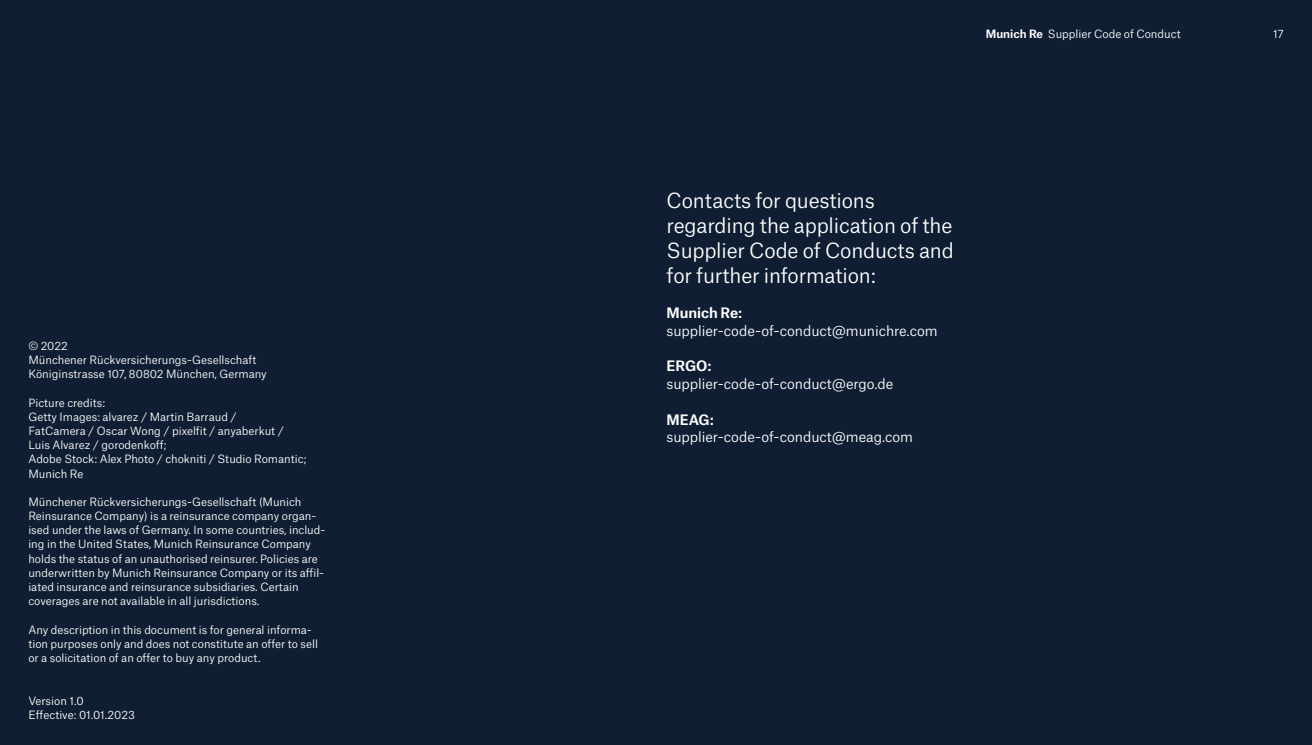
<style>
.page{position:relative;width:1312px;height:745px;background:#fff}
.page>*{position:absolute;margin:0;border:0;box-sizing:border-box;transform-origin:0 0}
.t1{font:20px/24.8px "Munich Re Neue";letter-spacing:-.01em;color:#fff}
.t2{font:13.75px "Munich Re Neue";letter-spacing:-.005em;color:#fff}
.t3{font:700 13.75px "Munich Re Neue";letter-spacing:-.005em;color:#fff}
.t4{font:11px/14.1px "Munich Re Neue";color:#fff}
.s1{font-weight:700}
</style>
<div class="page">
<div style="left:0;top:0;width:1311px;height:744px;background:#0f1e32"></div>
<p class="t4" style="left:28px;top:337px;width:240px">© 2022<br>Münchener Rückversicherungs-Gesellschaft<br>Königinstrasse 107, 80802 München, Germany</p>
<p class="t4" style="left:28px;top:394px;width:280px">Picture credits:<br>Getty Images: alvarez / Martin Barraud /<br>FatCamera / Oscar Wong / pixelfit / anyaberkut /<br>Luis Alvarez / gorodenkoff;<br>Adobe Stock: Alex Photo / chokniti / Studio Romantic;<br>Munich Re</p>
<p class="t4" style="left:28px;top:493px;width:298px">Münchener Rückversicherungs-Gesellschaft (Munich Reinsurance Company) is a reinsurance company organ&shy;ised under the laws of Germany. In some countries, includ&shy;ing in the United States, Munich Reinsurance Company holds the status of an unauthorised reinsurer. Policies are underwritten by Munich Reinsurance Company or its affil&shy;iated insurance and reinsurance subsidiaries. Certain coverages are not available in all jurisdictions.</p>
<p class="t4" style="left:28px;top:621px;width:291px">Any description in this document is for general informa&shy;tion purposes only and does not constitute an offer to sell or a solicitation of an offer to buy any product.</p>
<p class="t4" style="left:28px;top:691px;width:108px">Version 1.0<br>Effective: 01.01.2023</p>
<p class="t4" style="left:985px;top:25px;width:196px"><span class="s1">Munich Re</span> Supplier Code of Conduct</p>
<p class="t4" style="left:1272px;top:25px;width:12px">17</p>
<h1 class="t1" style="left:666px;top:186px;width:289px">Contacts for questions regarding the application of the<br>Supplier Code of Conducts and for further information:</h1>
<p class="t3" style="left:666px;top:301px;width:77px">Munich Re:</p>
<p class="t2" style="left:666px;top:319px;width:272px">supplier-code-of-conduct@munichre.com</p>
<p class="t3" style="left:666px;top:355px;width:46px">ERGO:</p>
<p class="t2" style="left:666px;top:373px;width:228px">supplier-code-of-conduct@ergo.de</p>
<p class="t3" style="left:666px;top:408px;width:49px">MEAG:</p>
<p class="t2" style="left:666px;top:426px;width:248px">supplier-code-of-conduct@meag.com</p>
</div>
